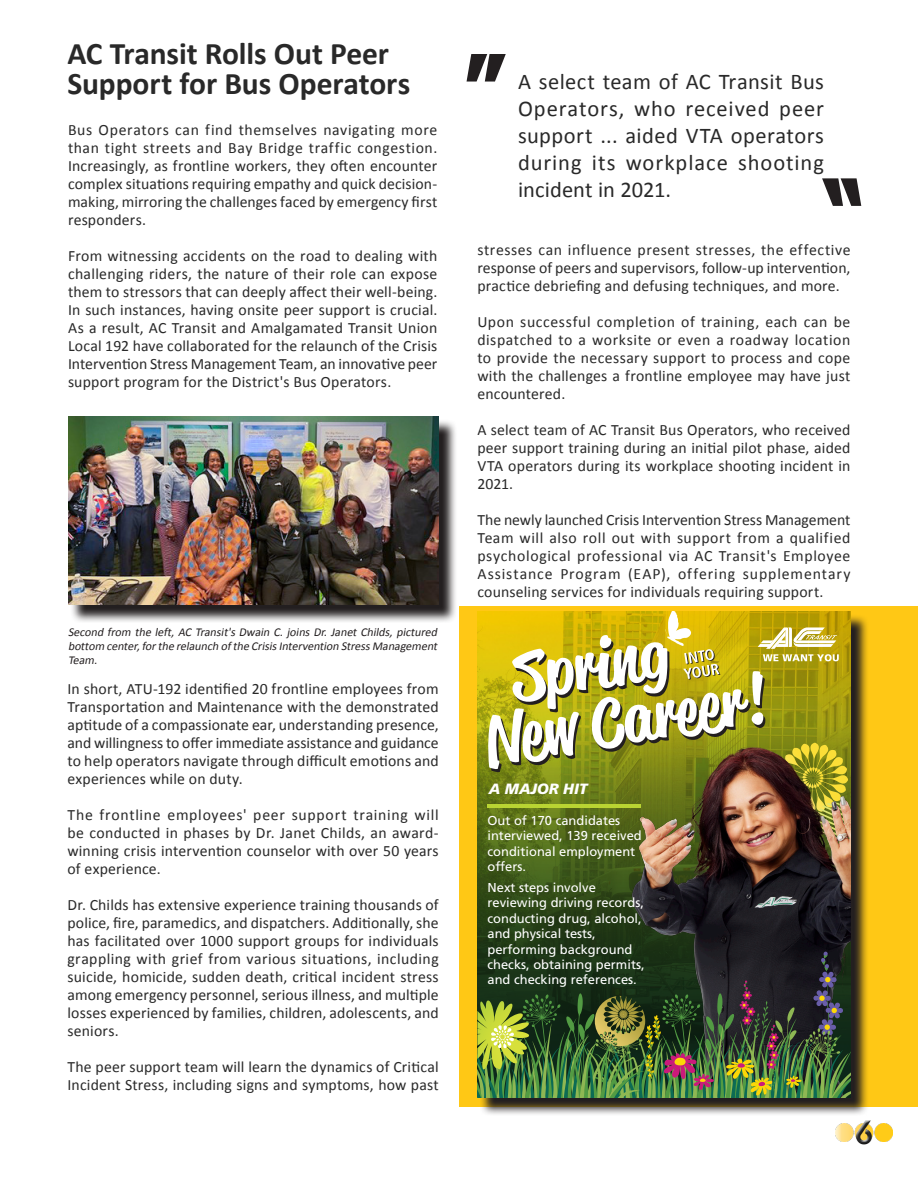
<style>
.page{position:relative;width:918px;height:1188px;background:#fff}
.page>*{position:absolute;margin:0;border:0;box-sizing:border-box;transform-origin:0 0}
.t1{font:108px "Quantify";color:#231f20}
.t2{font:33.75px "Quantify";color:#292929}
.Paragraph_Style_3{font:700 31.5px/30px "Calibri";letter-spacing:-.005em;color:#292929}
.Paragraph_Style_3-2{font:22.5px/27px "Calibri";letter-spacing:.04em;color:#292929;text-align:justify}
.Paragraph_Style_3-3{font:15.75px/18px "Calibri";letter-spacing:.01em;color:#292929;text-align:justify}
.t3{font:italic 900 14.85px "Frutiger LT Pro";color:#fff}
.t4{font:12.9px/15.5px "Frutiger LT Pro";color:#fff}
.t5{font:italic 12px/14.4px "Calibri";color:#231f20;text-align:justify}
</style>
<div class="page">
<div style="left:459px;top:607px;width:459px;height:500px;background:#ffc815"></div>
<img style="left:836px;top:1123px;width:56px;height:18px">
<div style="left:854px;top:1119px;width:20px;height:23px;background:#fff"></div>
<div style="left:855px;top:1120px;width:20px;height:27px;background:#231f20;opacity:.75"></div>
<svg style="left:70px;top:421px;width:386px;height:201px;background:#797676"></svg>
<img style="left:68px;top:416px;width:371px;height:188px">
<svg style="left:481px;top:616px;width:386px;height:498px;background:#766639"></svg>
<svg style="left:477px;top:673px;width:374px;height:279px;background:#425917"></svg>
<img style="left:562px;top:710px;width:289px;height:242px">
<img style="left:487px;top:611px;width:363px;height:225px">
<hr style="left:487px;top:804px;width:154px;height:4px;background:#b9d432">
<img style="left:477px;top:952px;width:374px;height:146px">
<p class="Paragraph_Style_3" style="left:68px;top:38px;width:344px">AC Transit Rolls Out Peer<br>Support for Bus Operators</p>
<p class="Paragraph_Style_3-3" style="left:68px;top:121px;width:371px">Bus Operators can find themselves navigating more than tight streets and Bay Bridge traffic congestion.<br>Increasingly, as frontline workers, they often encounter complex situations requiring empathy and quick decision&shy;making, mirroring the challenges faced by emergency first responders.</p>
<p class="Paragraph_Style_3-3" style="left:68px;top:247px;width:371px">From witnessing accidents on the road to dealing with challenging riders, the nature of their role can expose them to stressors that can deeply affect their well-being.<br>In such instances, having onsite peer support is crucial.<br>As a result, AC Transit and Amalgamated Transit Union Local 192 have collaborated for the relaunch of the Crisis Intervention Stress Management Team, an innovative peer support program for the District's Bus Operators.</p>
<p class="t5" style="left:68px;top:624px;width:374px">Second from the left, AC Transit's Dwain C. joins Dr. Janet Childs, pictured bottom center,forthe relaunch ofthe CrisisIntervention StressManagement Team.</p>
<p class="Paragraph_Style_3-3" style="left:68px;top:679px;width:373px">In short, ATU-192 identified 20 frontline employees from Transportation and Maintenance with the demonstrated aptitude of a compassionate ear, understanding presence, and willingness to offer immediate assistance and guidance to help operators navigate through difficult emotions and experiences while on duty.</p>
<p class="Paragraph_Style_3-3" style="left:68px;top:805px;width:373px">The frontline employees' peer support training will be conducted in phases by Dr. Janet Childs, an award&shy;winning crisis intervention counselor with over 50 years of experience.</p>
<p class="Paragraph_Style_3-3" style="left:68px;top:895px;width:373px">Dr. Childs has extensive experience training thousands of police, fire, paramedics, and dispatchers. Additionally, she has facilitated over 1000 support groups for individuals grappling with grief from various situations, including suicide, homicide, sudden death, critical incident stress among emergency personnel, serious illness, and multiple losses experienced by families, children, adolescents, and seniors.</p>
<p class="Paragraph_Style_3-3" style="left:68px;top:1057px;width:373px">The peer support team will learn the dynamics of Critical<br>Incident Stress, including signs and symptoms, how past</p>
<p class="t1" style="left:463px;top:31px;width:47px">"</p>
<p class="Paragraph_Style_3-2" style="left:518px;top:67px;width:308px">A select team of AC Transit Bus Operators, who received peer support ... aided VTA operators during its workplace shooting incident in 2021.</p>
<p class="Paragraph_Style_3-3" style="left:477px;top:240px;width:375px">stresses can influence present stresses, the effective response of peers and supervisors, follow-up intervention, practice debriefing and defusing techniques, and more.</p>
<p class="Paragraph_Style_3-3" style="left:477px;top:312px;width:375px">Upon successful completion of training, each can be dispatched to a worksite or even a roadway location to provide the necessary support to process and cope with the challenges a frontline employee may have just encountered.</p>
<p class="Paragraph_Style_3-3" style="left:477px;top:420px;width:375px">A select team of AC Transit Bus Operators, who received peer support training during an initial pilot phase, aided VTA operators during its workplace shooting incident in 2021.</p>
<p class="Paragraph_Style_3-3" style="left:477px;top:510px;width:375px">The newly launched Crisis Intervention Stress Management Team will also roll out with support from a qualified psychological professional via AC Transit's Employee Assistance Program (EAP), offering supplementary counseling services for individuals requiring support.</p>
<p class="t3" style="left:489px;top:780px;width:100px">A MAJOR HIT</p>
<p class="t4" style="left:488px;top:813px;width:156px">Out of 170 candidates interviewed, 139 received conditional employment offers.</p>
<p class="t4" style="left:488px;top:880px;width:159px">Next steps involve reviewing driving records, conducting drug, alcohol, and physical tests, performing background checks, obtaining permits, and checking references.</p>
<h2 class="t2" style="left:855px;top:1113px;width:19px">6</h2>
</div>
